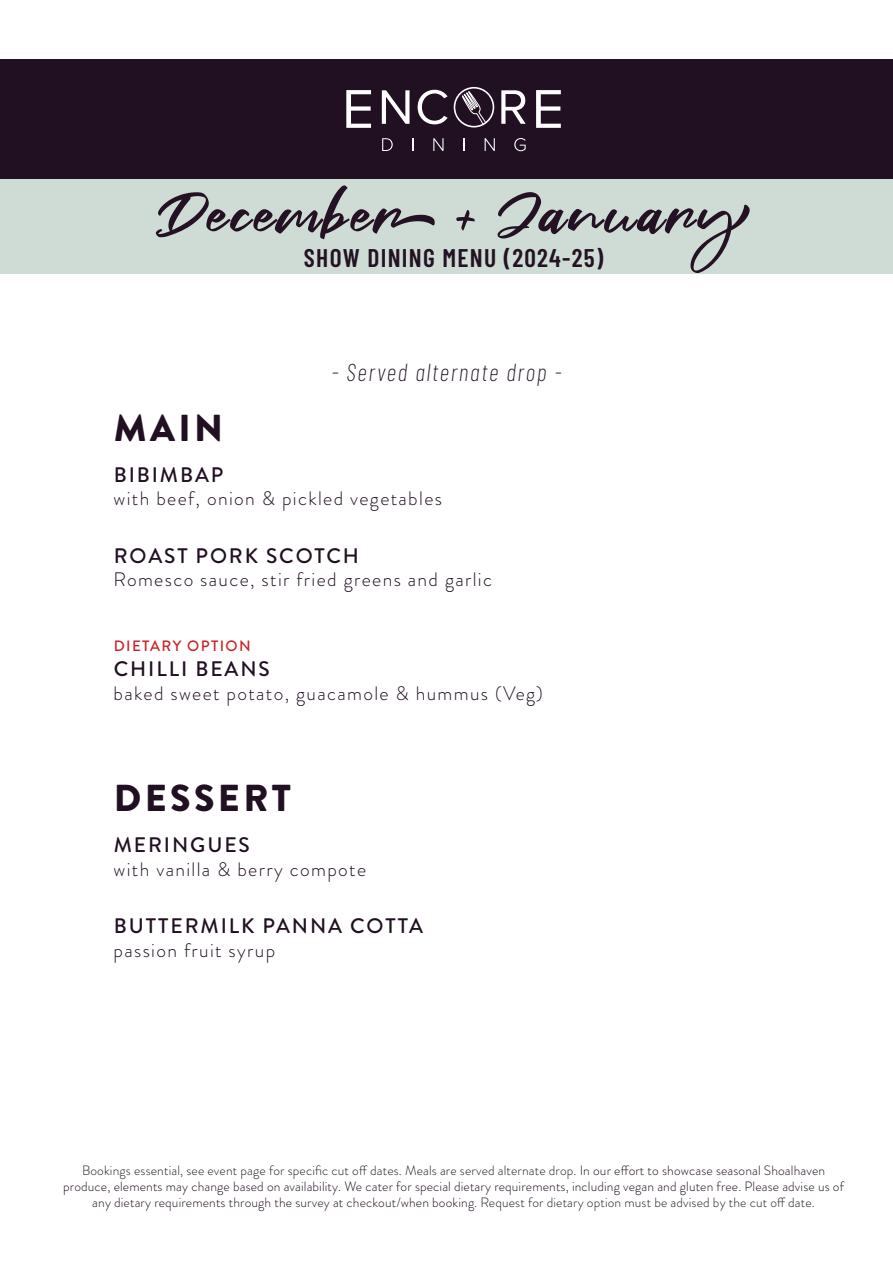
<style>
.page{position:relative;width:893px;height:1263px;background:#fff}
.page>*{position:absolute;margin:0;border:0;box-sizing:border-box;transform-origin:0 0}
.t1{font:58.5px "Fair Prosper";letter-spacing:.05em;color:#241224}
.t2{font:900 37.5px "Brandon Grotesque";letter-spacing:.09em;color:#210f22}
.t3{font:600 25.5px "Barlow Condensed";letter-spacing:.05em;color:#241224}
.t4{font:italic 200 24px "Barlow Condensed";letter-spacing:.07em;color:#210f22}
.t5{font:500 21px "Brandon Grotesque";letter-spacing:.09em;color:#210f22}
.t6{font:300 19.5px "Brandon Grotesque";letter-spacing:.07em;color:#210f22}
.t7{font:500 15px "Brandon Grotesque";letter-spacing:.09em;color:#cc2027}
.t8{font:300 13.5px/16.2px "Brandon Grotesque";letter-spacing:.01em;color:#210f22;text-align:center}
.s1{color:#231f20}
</style>
<div class="page">
<div style="left:0;top:59px;width:893px;height:120px;background:#210f22"></div>
<svg style="left:382px;top:90px;width:27px;height:34px"></svg>
<svg style="left:418px;top:90px;width:30px;height:34px"></svg>
<svg style="left:501px;top:90px;width:25px;height:34px"></svg>
<svg style="left:536px;top:90px;width:25px;height:38px"></svg>
<svg style="left:346px;top:90px;width:25px;height:38px"></svg>
<svg style="left:382px;top:138px;width:11px;height:13px"></svg>
<svg style="left:412px;top:138px;width:1px;height:13px"></svg>
<svg style="left:433px;top:138px;width:10px;height:13px"></svg>
<svg style="left:463px;top:138px;width:2px;height:13px"></svg>
<svg style="left:485px;top:138px;width:10px;height:13px"></svg>
<svg style="left:514px;top:138px;width:12px;height:13px"></svg>
<svg style="left:462px;top:91px;width:24px;height:34px"></svg>
<div style="left:454px;top:87px;width:40px;height:40px;border:2px solid #fff;border-radius:50%"></div>
<div style="left:0;top:179px;width:893px;height:95px;background:#cfdcd5"></div>
<p class="t1" style="left:156px;top:182px;width:597px">December + January</p>
<p class="t3" style="left:304px;top:240px;width:301px">SHOW DINING MENU (2024-25)</p>
<p class="t4" style="left:331px;top:355px;width:232px">- Served alternate drop -</p>
<p class="t2" style="left:114px;top:401px;width:111px">MAIN</p>
<p class="t5" style="left:114px;top:460px;width:111px">BIBIMBAP</p>
<p class="t6" style="left:114px;top:485px;width:330px">with beef, onion &amp; pickled vegetables</p>
<p class="t5" style="left:114px;top:541px;width:247px">ROAST PORK SCOTCH</p>
<p class="t6" style="left:114px;top:566px;width:380px">Romesco sauce, stir fried greens and garlic</p>
<p class="t7" style="left:114px;top:636px;width:138px">DIETARY OPTION</p>
<p class="t5" style="left:114px;top:655px;width:158px">CHILLI BEANS</p>
<p class="t6" style="left:114px;top:680px;width:431px">baked sweet potato, guacamole &amp; hummus (Veg)</p>
<p class="t2" style="left:114px;top:771px;width:179px">DESSERT</p>
<p class="t5" style="left:114px;top:830px;width:138px">MERINGUES</p>
<p class="t6" style="left:114px;top:856px;width:254px">with vanilla &amp; berry compote</p>
<p class="t5" style="left:114px;top:911px;width:311px">BUTTERMILK PANNA COTTA</p>
<p class="t6" style="left:114px;top:937px;width:163px">passion fruit syrup</p>
<p class="t8" style="left:63px;top:1162px;width:782px"><span class="s1">Bookings essential, see event page for specific cut off dates. Meals are served alternate drop.</span> In our effort to showcase seasonal Shoalhaven produce, elements may change based on availability. We cater for special dietary requirements, including vegan and gluten free. Please advise us of any dietary requirements through the survey at checkout/when booking. <span class="s1">Request for dietary option must be advised by the cut off date.</span></p>
</div>
